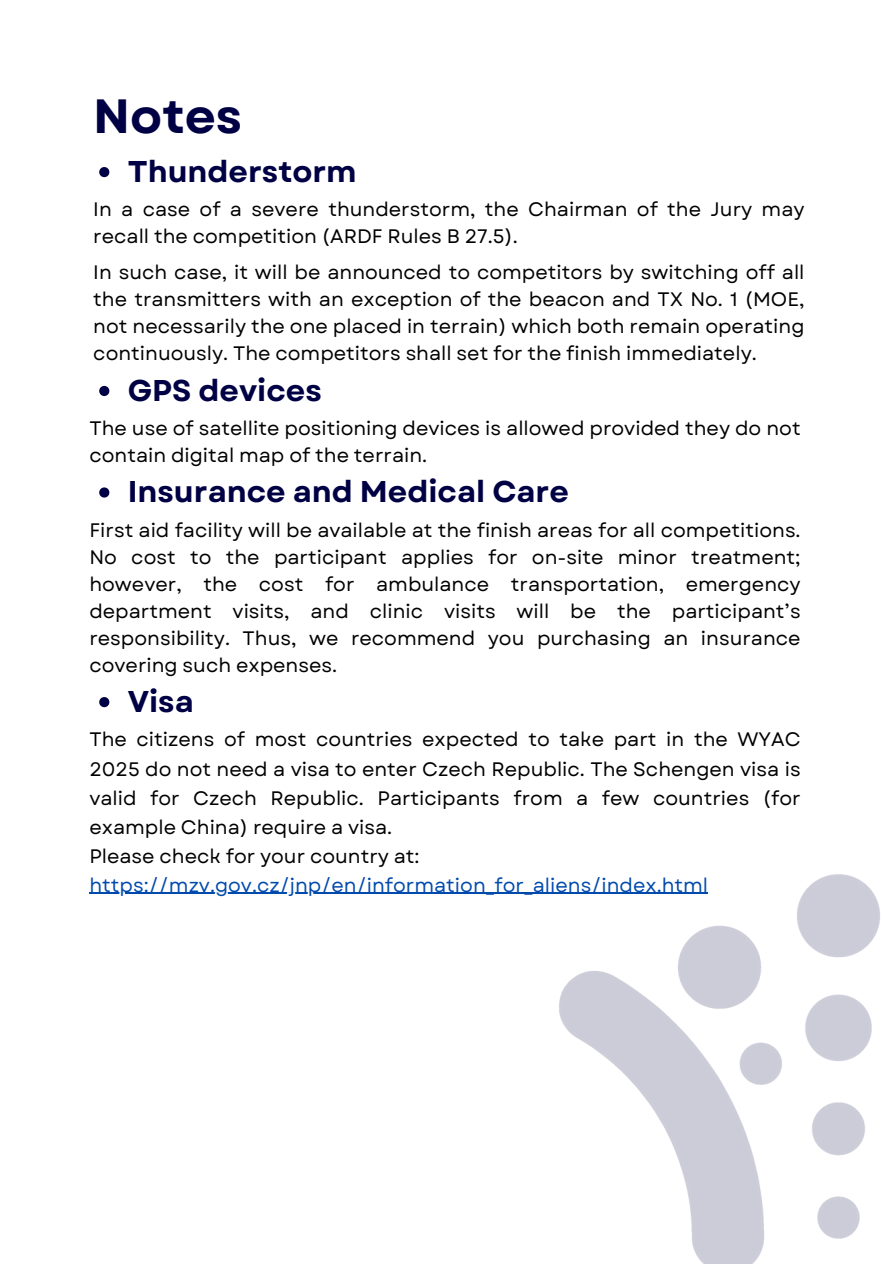
<style>
.page{position:relative;width:894px;height:1264px;background:#fff}
.page>*{position:absolute;margin:0;border:0;box-sizing:border-box;transform-origin:0 0}
.t1{font:700 48px "Garet";color:#004}
.t2{font:700 30px "Garet";color:#004}
.t3{font:19.5px/27px "Garet";color:#000;text-align:justify}
.t4{font:19.5px "Garet";color:#004aad}
</style>
<div class="page">
<img style="left:482px;top:874px;width:398px;height:389px">
<svg style="left:99px;top:167px;width:10px;height:10px"></svg>
<svg style="left:99px;top:386px;width:10px;height:10px"></svg>
<svg style="left:99px;top:487px;width:10px;height:10px"></svg>
<svg style="left:99px;top:697px;width:10px;height:10px"></svg>
<hr style="left:89px;top:892px;width:619px;height:1px;background:#004aad">
<p class="t1" style="left:93px;top:82px;width:150px">Notes</p>
<p class="t2" style="left:128px;top:149px;width:230px">Thunderstorm</p>
<h1 class="t3" style="left:93px;top:196px;width:712px">In a case of a severe thunderstorm, the Chairman of the Jury may recall the competition (ARDF Rules B 27.5).</h1>
<p class="t3" style="left:93px;top:259px;width:712px">In such case, it will be announced to competitors by switching off all the transmitters with an exception of the beacon and TX No. 1 (MOE, not necessarily the one placed in terrain) which both remain operating continuously. The competitors shall set for the finish immediately.</p>
<p class="t2" style="left:128px;top:368px;width:195px">GPS devices</p>
<p class="t3" style="left:89px;top:415px;width:712px">The use of satellite positioning devices is allowed provided they do not contain digital map of the terrain.</p>
<p class="t2" style="left:128px;top:470px;width:442px">Insurance and Medical Care</p>
<p class="t3" style="left:89px;top:516px;width:712px">First aid facility will be available at the finish areas for all competitions.<br>No cost to the participant applies for on-site minor treatment; however, the cost for ambulance transportation, emergency department visits, and clinic visits will be the participant’s responsibility. Thus, we recommend you purchasing an insurance covering such expenses.</p>
<p class="t2" style="left:128px;top:679px;width:67px">Visa</p>
<p class="t3" style="left:89px;top:725px;width:712px;line-height:29.2px">The citizens of most countries expected to take part in the WYAC 2025 do not need a visa to enter Czech Republic. The Schengen visa is valid for Czech Republic. Participants from a few countries (for example China) require a visa.</p>
<p class="t3" style="left:89px;top:843px;width:331px">Please check for your country at:</p>
<p class="t4" style="left:89px;top:870px;width:620px">https://mzv.gov.cz/jnp/en/information_for_aliens/index.html</p>
</div>
